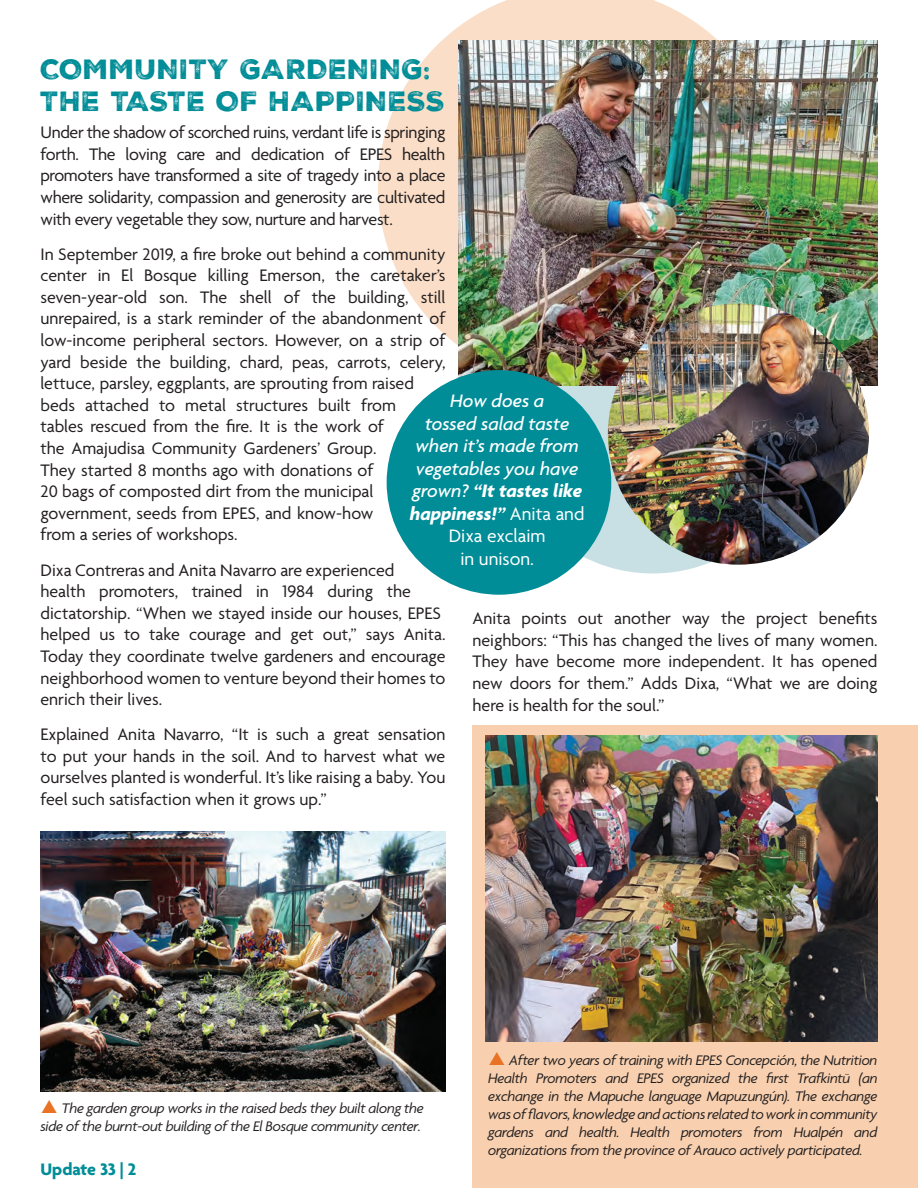
<style>
.page{position:relative;width:918px;height:1188px;background:#fff}
.page>*{position:absolute;margin:0;border:0;box-sizing:border-box;transform-origin:0 0}
.t1{font:27px/32.4px "Nexa Rust Sans Black 02";letter-spacing:.01em;color:#008d97}
.text{font:italic 500 19.5px/22.5px "Agenda";color:#fff;text-align:center}
.text-2{font:18px/21.6px "Agenda";color:#231f20;text-align:justify}
.t2{font:700 18px "Agenda";letter-spacing:-.005em;color:#008d97}
.text-3{font:italic 15px/18px "Agenda";letter-spacing:-.02em;color:#231f20;text-align:right}
.s1{font-weight:700}
.s2{font-weight:400;font-style:normal}
</style>
<div class="page">
<div style="left:472px;top:726px;width:446px;height:462px;background:#f8d0af"></div>
<div style="left:500px;top:267px;width:306px;height:306px;background:#c8dfe4;border-radius:50%"></div>
<svg style="left:378px;top:0;width:339px;height:386px;fill:#fadec7"></svg>
<img style="left:40px;top:832px;width:406px;height:260px">
<img style="left:485px;top:735px;width:393px;height:306px">
<img style="left:459px;top:40px;width:419px;height:345px">
<img style="left:608px;top:303px;width:261px;height:262px;border-radius:131px">
<div style="left:387px;top:370px;width:224px;height:225px;background:#008d97;border-radius:50%"></div>
<p class="t1" style="left:41px;top:53px;width:406px">COMMUNITY GARDENING:<br>THE TASTE OF HAPPINESS</p>
<p class="text-2" style="left:40px;top:123px;width:407px">Under the shadow of scorched ruins, verdant life is springing forth. The loving care and dedication of EPES health promoters have transformed a site of tragedy into a place where solidarity, compassion and generosity are cultivated with every vegetable they sow, nurture and harvest.</p>
<p class="text-2" style="left:40px;top:244px;width:407px;text-align:left">In September 2019, a fire broke out behind a community center in El Bosque killing Emerson, the caretaker’s seven-year-old son. The shell of the building, still unrepaired, is a stark reminder of the abandonment of low-income peripheral sectors. However, on a strip of yard beside the building, chard, peas, carrots, celery, lettuce, parsley, eggplants, are sprouting from raised beds attached to metal structures built from<br>tables rescued from the fire. It is the work of<br>the Amajudisa Community Gardeners’ Group.<br>They started 8 months ago with donations of<br>20 bags of composted dirt from the municipal government, seeds from EPES, and know-how<br>from a series of workshops.</p>
<p class="text-2" style="left:40px;top:560px;width:407px;text-align:left">Dixa Contreras and Anita Navarro are experienced<br>health promoters, trained in 1984 during the dictatorship. “When we stayed inside our houses, EPES helped us to take courage and get out,” says Anita.<br>Today they coordinate twelve gardeners and encourage neighborhood women to venture beyond their homes to enrich their lives.</p>
<p class="text-2" style="left:40px;top:725px;width:407px">Explained Anita Navarro, “It is such a great sensation to put your hands in the soil. And to harvest what we ourselves planted is wonderful. It’s like raising a baby. You feel such satisfaction when it grows up.”</p>
<p class="text" style="left:410px;top:389px;width:176px">How does a<br>tossed salad taste when it’s made from vegetables you have grown? <span class="s1">“It tastes like happiness!”</span> <span class="s2">Anita and<br>Dixa exclaim<br>in unison.</span></p>
<p class="text-2" style="left:472px;top:609px;width:407px">Anita points out another way the project benefits neighbors: “This has changed the lives of many women.<br>They have become more independent. It has opened new doors for them.” Adds Dixa, “What we are doing here is health for the soul.”</p>
<p class="text-3" style="left:40px;top:1100px;width:385px">The garden group works in the raised beds they built along the side of the burnt-out building of the El Bosque community center.</p>
<p class="t2" style="left:40px;top:1158px;width:97px">Update 33 | 2</p>
<p class="text-3" style="left:488px;top:1051px;width:391px;text-align:justify;text-indent:21px">After two years of training with EPES Concepción, the Nutrition Health Promoters and EPES organized the first Trafkintü (an exchange in the Mapuche language Mapuzungún). The exchange was of flavors, knowledge and actions related to work in community gardens and health. Health promoters from Hualpén and organizations from the province of Arauco actively participated.</p>
</div>
